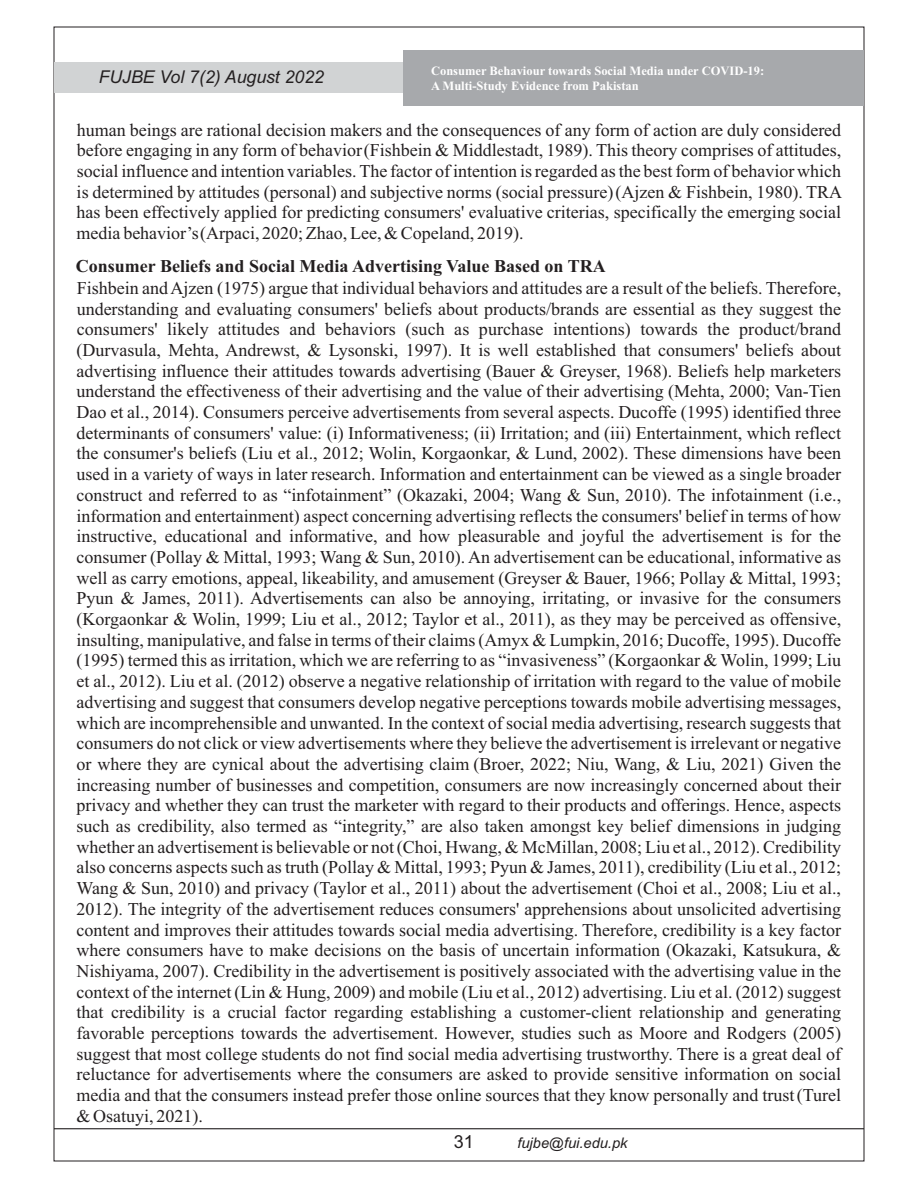
<style>
.page{position:relative;width:918px;height:1188px;background:#fff}
.page>*{position:absolute;margin:0;border:0;box-sizing:border-box;transform-origin:0 0}
.t1{font:18px/20.7px "Times New Roman";color:#231f20;text-align:justify}
.t2{font:700 18px "Times New Roman";color:#231f20}
.t3{font:18px "Arial";color:#231f20}
.t4{font:italic 17.7px "Arial";color:#231f20}
.t5{font:italic 14.7px "Arial";color:#231f20}
.t6{font:700 12.6px/15.8px "Times New Roman";color:#fff}
</style>
<div class="page">
<div style="left:54px;top:63px;width:405px;height:30px;background:#d1d3d4"></div>
<div style="left:404px;top:50px;width:460px;height:56px;background:#a7a9ac"></div>
<hr style="left:54px;top:1128px;width:810px;height:1px;background:#231f20">
<p class="t6" style="left:431px;top:64px;width:335px">Consumer Behaviour towards Social Media under COVID-19:<br>A Multi-Study Evidence from Pakistan</p>
<p class="t4" style="left:99px;top:71px;width:227px">FUJBE Vol 7(2) August 2022</p>
<p class="t1" style="left:77px;top:121px;width:767px">human beings are rational decision makers and the consequences of any form of action are duly considered before engaging in any form of behavior (Fishbein &amp; Middlestadt, 1989). This theory comprises of attitudes, social influence and intention variables. The factor of intention is regarded as the best form of behavior which is determined by attitudes (personal) and subjective norms (social pressure) (Ajzen &amp; Fishbein, 1980). TRA has been effectively applied for predicting consumers' evaluative criterias, specifically the emerging social media behavior’s (Arpaci, 2020; Zhao, Lee, &amp; Copeland, 2019).</p>
<p class="t2" style="left:76px;top:260px;width:531px">Consumer Beliefs and Social Media Advertising Value Based on TRA</p>
<p class="t1" style="left:77px;top:279px;width:766px">Fishbein and Ajzen (1975) argue that individual behaviors and attitudes are a result of the beliefs. Therefore, understanding and evaluating consumers' beliefs about products/brands are essential as they suggest the consumers' likely attitudes and behaviors (such as purchase intentions) towards the product/brand (Durvasula, Mehta, Andrewst, &amp; Lysonski, 1997). It is well established that consumers' beliefs about advertising influence their attitudes towards advertising (Bauer &amp; Greyser, 1968). Beliefs help marketers understand the effectiveness of their advertising and the value of their advertising (Mehta, 2000; Van-Tien Dao et al., 2014). Consumers perceive advertisements from several aspects. Ducoffe (1995) identified three determinants of consumers' value: (i) Informativeness; (ii) Irritation; and (iii) Entertainment, which reflect the consumer's beliefs (Liu et al., 2012; Wolin, Korgaonkar, &amp; Lund, 2002). These dimensions have been used in a variety of ways in later research. Information and entertainment can be viewed as a single broader construct and referred to as “infotainment” (Okazaki, 2004; Wang &amp; Sun, 2010). The infotainment (i.e., information and entertainment) aspect concerning advertising reflects the consumers' belief in terms of how instructive, educational and informative, and how pleasurable and joyful the advertisement is for the consumer (Pollay &amp; Mittal, 1993; Wang &amp; Sun, 2010). An advertisement can be educational, informative as well as carry emotions, appeal, likeability, and amusement (Greyser &amp; Bauer, 1966; Pollay &amp; Mittal, 1993; Pyun &amp; James, 2011). Advertisements can also be annoying, irritating, or invasive for the consumers (Korgaonkar &amp; Wolin, 1999; Liu et al., 2012; Taylor et al., 2011), as they may be perceived as offensive, insulting, manipulative, and false in terms of their claims (Amyx &amp; Lumpkin, 2016; Ducoffe, 1995). Ducoffe (1995) termed this as irritation, which we are referring to as “invasiveness” (Korgaonkar &amp; Wolin, 1999; Liu et al., 2012). Liu et al. (2012) observe a negative relationship of irritation with regard to the value of mobile advertising and suggest that consumers develop negative perceptions towards mobile advertising messages, which are incomprehensible and unwanted. In the context of social media advertising, research suggests that consumers do not click or view advertisements where they believe the advertisement is irrelevant or negative or where they are cynical about the advertising claim (Broer, 2022; Niu, Wang, &amp; Liu, 2021) Given the increasing number of businesses and competition, consumers are now increasingly concerned about their privacy and whether they can trust the marketer with regard to their products and offerings. Hence, aspects such as credibility, also termed as “integrity,” are also taken amongst key belief dimensions in judging whether an advertisement is believable or not (Choi, Hwang, &amp; McMillan, 2008; Liu et al., 2012). Credibility also concerns aspects such as truth (Pollay &amp; Mittal, 1993; Pyun &amp; James, 2011), credibility (Liu et al., 2012; Wang &amp; Sun, 2010) and privacy (Taylor et al., 2011) about the advertisement (Choi et al., 2008; Liu et al., 2012). The integrity of the advertisement reduces consumers' apprehensions about unsolicited advertising content and improves their attitudes towards social media advertising. Therefore, credibility is a key factor where consumers have to make decisions on the basis of uncertain information (Okazaki, Katsukura, &amp; Nishiyama, 2007). Credibility in the advertisement is positively associated with the advertising value in the context of the internet (Lin &amp; Hung, 2009) and mobile (Liu et al., 2012) advertising. Liu et al. (2012) suggest that credibility is a crucial factor regarding establishing a customer-client relationship and generating favorable perceptions towards the advertisement. However, studies such as Moore and Rodgers (2005) suggest that most college students do not find social media advertising trustworthy. There is a great deal of reluctance for advertisements where the consumers are asked to provide sensitive information on social media and that the consumers instead prefer those online sources that they know personally and trust (Turel &amp; Osatuyi, 2021).</p>
<p class="t3" style="left:454px;top:1135px;width:22px">31</p>
<p class="t5" style="left:517px;top:1137px;width:112px">fujbe@fui.edu.pk</p>
</div>
